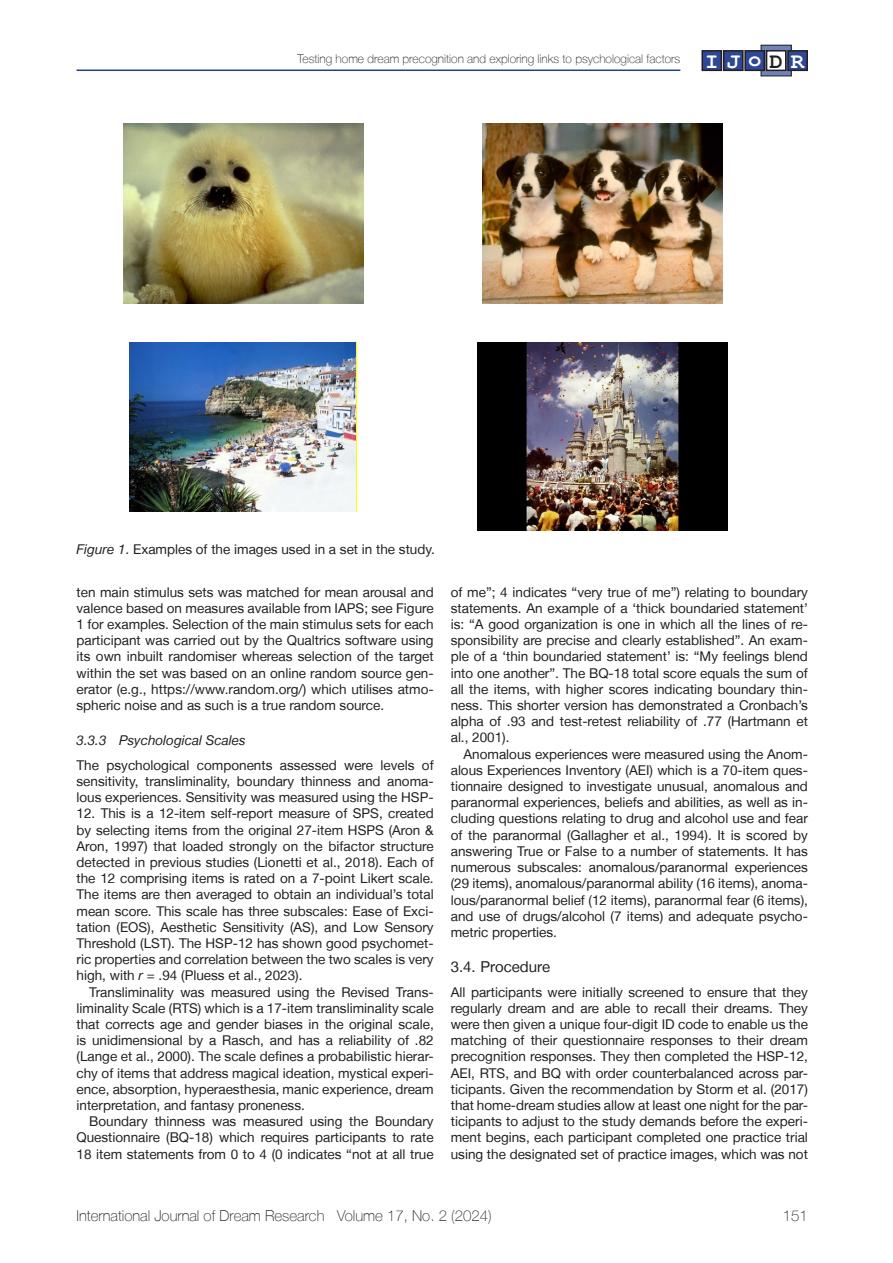
<style>
.page{position:relative;width:893px;height:1263px;background:#fff}
.page>*{position:absolute;margin:0;border:0;box-sizing:border-box;transform-origin:0 0}
.t1{font:100 15px "Helvetica Neue LT";color:#231f20}
.t2{font:15px "Helvetica Neue LT";color:#231f20}
.Standard_ohne_Einzug{font:13.5px/16.2px "Helvetica Neue LT";color:#231f20;text-align:justify}
.Standard_mit_Einzug{font:13.5px/16.2px "Helvetica Neue LT";color:#231f20;text-align:justify}
.t3{font:italic 13.5px "Helvetica Neue LT";color:#231f20}
.t4{font:100 12px "Helvetica Neue LT";color:#231f20}
.s1{font-family:"Courier New";font-weight:700;font-size:22.2px;color:#fff}
.s2{font-family:"Courier New";font-weight:700;font-size:22.2px}
.s3{font-style:italic}
</style>
<div class="page">
<hr style="left:77px;top:70px;width:603px;height:1px;background:#253f8e">
<svg style="left:763px;top:47px;width:27px;height:27px"></svg>
<div style="left:761px;top:45px;width:31px;height:31px;border:1px solid #231f20"></div>
<div style="left:767px;top:51px;width:19px;height:19px;background:#fff"></div>
<div style="left:766px;top:50px;width:20px;height:21px;border:1px solid #231f20"></div>
<div style="left:702px;top:51px;width:19px;height:19px;background:#2f4895"></div>
<div style="left:701px;top:50px;width:21px;height:21px;border:1px solid #231f20"></div>
<div style="left:724px;top:51px;width:19px;height:19px;background:#2f4895"></div>
<div style="left:723px;top:50px;width:21px;height:21px;border:1px solid #231f20"></div>
<div style="left:745px;top:51px;width:19px;height:19px;background:#2f4895"></div>
<div style="left:744px;top:50px;width:21px;height:21px;border:1px solid #231f20"></div>
<div style="left:788px;top:51px;width:19px;height:19px;background:#2f4895"></div>
<div style="left:787px;top:50px;width:21px;height:21px;border:1px solid #231f20"></div>
<img style="left:123px;top:123px;width:240px;height:181px">
<img style="left:483px;top:123px;width:240px;height:181px">
<img style="left:130px;top:342px;width:226px;height:170px">
<img style="left:477px;top:342px;width:251px;height:188px">
<p class="t4" style="left:297px;top:51px;width:508px">Testing home dream precognition and exploring links to psychological factors <span class="s1">I J o</span> <span class="s2">D</span> <span class="s1">R</span></p>
<p class="Standard_ohne_Einzug" style="left:77px;top:541px;width:360px"><span class="s3">Figure 1</span>. Examples of the images used in a set in the study.</p>
<p class="Standard_ohne_Einzug" style="left:77px;top:584px;width:359px">ten main stimulus sets was matched for mean arousal and valence based on measures available from IAPS; see Figure 1 for examples. Selection of the main stimulus sets for each participant was carried out by the Qualtrics software using its own inbuilt randomiser whereas selection of the target within the set was based on an online random source gen&shy;erator (e.g., https://www.random.org/) which utilises atmo&shy;spheric noise and as such is a true random source.</p>
<p class="t3" style="left:77px;top:732px;width:171px">3.3.3 Psychological Scales</p>
<p class="Standard_ohne_Einzug" style="left:77px;top:757px;width:359px">The psychological components assessed were levels of sensitivity, transliminality, boundary thinness and anoma&shy;lous experiences. Sensitivity was measured using the HSP-</p>
<p class="Standard_ohne_Einzug" style="left:77px;top:805px;width:359px">12. This is a 12-item self-report measure of SPS, created by selecting items from the original 27-item HSPS (Aron &amp; Aron, 1997) that loaded strongly on the bifactor structure detected in previous studies (Lionetti et al., 2018). Each of the 12 comprising items is rated on a 7-point Likert scale.<br>The items are then averaged to obtain an individual’s total mean score. This scale has three subscales: Ease of Exci&shy;tation (EOS), Aesthetic Sensitivity (AS), and Low Sensory Threshold (LST). The HSP-12 has shown good psychomet&shy;ric properties and correlation between the two scales is very high, with <span class="s3">r</span> = .94 (Pluess et al., 2023).</p>
<p class="Standard_mit_Einzug" style="left:77px;top:983px;width:359px;text-indent:13px">Transliminality was measured using the Revised Trans&shy;liminality Scale (RTS) which is a 17-item transliminality scale that corrects age and gender biases in the original scale, is unidimensional by a Rasch, and has a reliability of .82 (Lange et al., 2000). The scale defines a probabilistic hierar&shy;chy of items that address magical ideation, mystical experi&shy;ence, absorption, hyperaesthesia, manic experience, dream interpretation, and fantasy proneness.</p>
<p class="Standard_mit_Einzug" style="left:77px;top:1113px;width:359px;text-indent:13px">Boundary thinness was measured using the Boundary Questionnaire (BQ-18) which requires participants to rate 18 item statements from 0 to 4 (0 indicates “not at all true</p>
<p class="Standard_mit_Einzug" style="left:451px;top:584px;width:359px">of me”; 4 indicates “very true of me”) relating to boundary statements. An example of a ‘thick boundaried statement’ is: “A good organization is one in which all the lines of re&shy;sponsibility are precise and clearly established”. An exam&shy;ple of a ‘thin boundaried statement’ is: “My feelings blend into one another”. The BQ-18 total score equals the sum of all the items, with higher scores indicating boundary thin&shy;ness. This shorter version has demonstrated a Cronbach’s alpha of .93 and test-retest reliability of .77 (Hartmann et al., 2001).</p>
<p class="Standard_mit_Einzug" style="left:451px;top:746px;width:359px;text-indent:13px">Anomalous experiences were measured using the Anom&shy;alous Experiences Inventory (AEI) which is a 70-item ques&shy;tionnaire designed to investigate unusual, anomalous and paranormal experiences, beliefs and abilities, as well as in&shy;cluding questions relating to drug and alcohol use and fear of the paranormal (Gallagher et al., 1994). It is scored by answering True or False to a number of statements. It has numerous subscales: anomalous/paranormal experiences (29 items), anomalous/paranormal ability (16 items), anoma&shy;lous/paranormal belief (12 items), paranormal fear (6 items), and use of drugs/alcohol (7 items) and adequate psycho&shy;metric properties.</p>
<p class="t2" style="left:451px;top:958px;width:101px">3.4. Procedure</p>
<p class="Standard_ohne_Einzug" style="left:451px;top:983px;width:359px">All participants were initially screened to ensure that they regularly dream and are able to recall their dreams. They were then given a unique four-digit ID code to enable us the matching of their questionnaire responses to their dream precognition responses. They then completed the HSP-12, AEI, RTS, and BQ with order counterbalanced across par&shy;ticipants. Given the recommendation by Storm et al. (2017) that home-dream studies allow at least one night for the par&shy;ticipants to adjust to the study demands before the experi&shy;ment begins, each participant completed one practice trial using the designated set of practice images, which was not</p>
<p class="t1" style="left:77px;top:1207px;width:417px">International Journal of Dream Research Volume 17, No. 2 (2024)</p>
<p class="t1" style="left:783px;top:1207px;width:27px">151</p>
</div>
